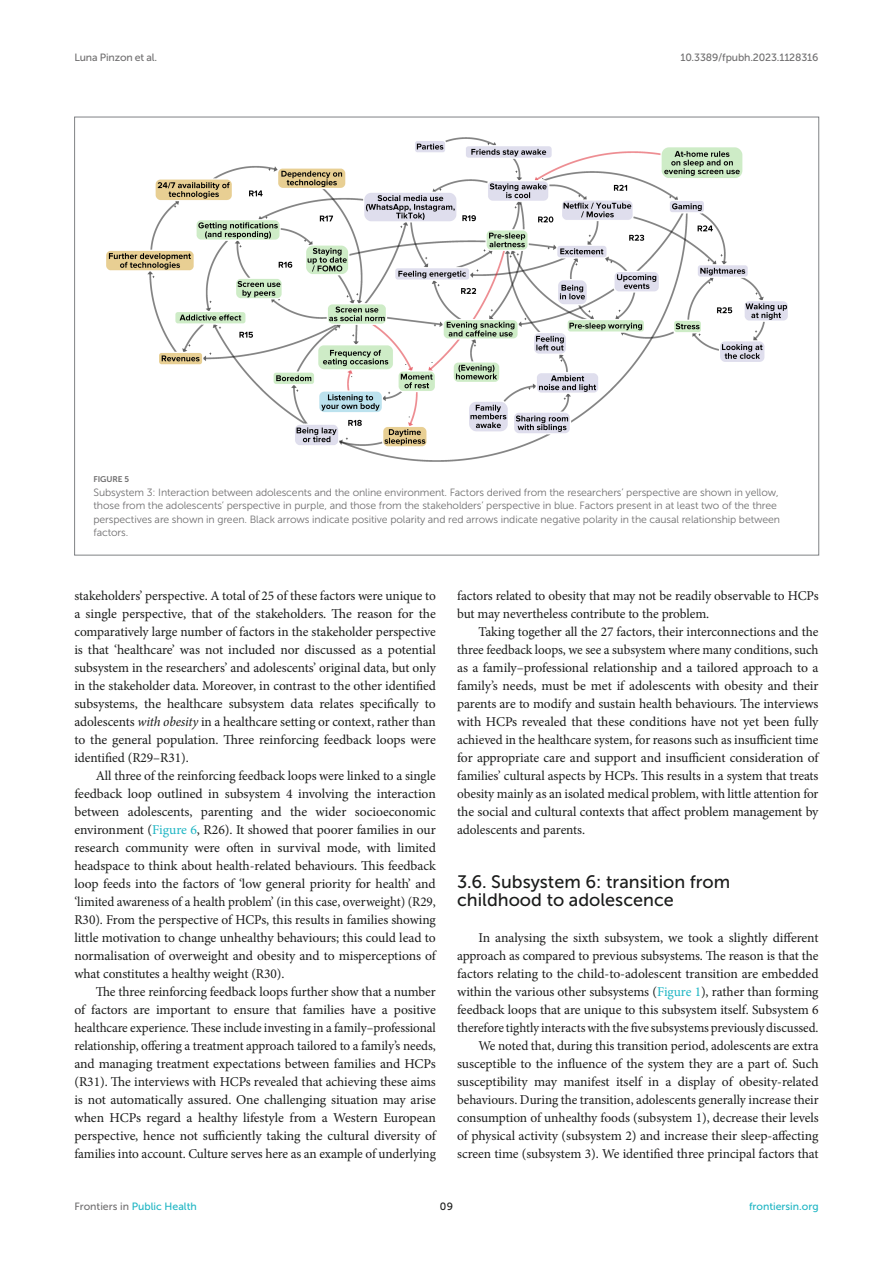
<style>
.page{position:relative;width:893px;height:1263px;background:#fff}
.page>*{position:absolute;margin:0;border:0;box-sizing:border-box;transform-origin:0 0}
.HEAD_2{font:18px/18px "Museo Sans 500";color:#1b1c1b}
.TEXT{font:13.5px/18px "Minion Pro";letter-spacing:-.01em;color:#1b1c1b;text-align:justify}
.TEXT_FLUSH{font:13.5px/18px "Minion Pro";letter-spacing:-.005em;color:#1b1c1b;text-align:justify}
.FIG_LEG{font:10.5px/13.5px "Museo Sans 300";letter-spacing:-.01em;color:#706f70}
.t1{font:10.5px "Museo Sans 500";letter-spacing:-.015em;color:#706f70}
.t2{font:10.5px "Museo Sans 500";color:#1db5c3}
.t3{font:10.5px "Museo Sans 500";color:#1b1c1b}
.FIG_HD{font:8.25px "Museo Sans 700";letter-spacing:-.01em;color:#706f70}
.s1{font-style:italic}
.s2{color:#1db5c3}
.s3{color:#706f70}
</style>
<div class="page">
<img style="left:106px;top:137px;width:682px;height:325px">
<p class="t1" style="left:74px;top:51px;width:84px">Luna Pinzon et al.</p>
<p class="t1" style="left:680px;top:51px;width:140px">10.3389/fpubh.2023.1128316</p>
<p class="FIG_HD" style="left:94px;top:475px;width:37px">FIGURE 5</p>
<p class="FIG_LEG" style="left:94px;top:485px;width:688px">Subsystem 3: Interaction between adolescents and the online environment. Factors derived from the researchers’ perspective are shown in yellow, those from the adolescents’ perspective in purple, and those from the stakeholders’ perspective in blue. Factors present in at least two of the three perspectives are shown in green. Black arrows indicate positive polarity and red arrows indicate negative polarity in the causal relationship between factors.</p>
<p class="TEXT_FLUSH" style="left:74px;top:587px;width:363px">stakeholders’ perspective. A total of 25 of these factors were unique to a single perspective, that of the stakeholders. The reason for the comparatively large number of factors in the stakeholder perspective is that ‘healthcare’ was not included nor discussed as a potential subsystem in the researchers’ and adolescents’ original data, but only in the stakeholder data. Moreover, in contrast to the other identified subsystems, the healthcare subsystem data relates specifically to adolescents <span class="s1">with obesity</span> in a healthcare setting or context, rather than to the general population. Three reinforcing feedback loops were identified (R29–R31).</p>
<p class="TEXT" style="left:74px;top:767px;width:363px;text-indent:21px">All three of the reinforcing feedback loops were linked to a single feedback loop outlined in subsystem 4 involving the interaction between adolescents, parenting and the wider socioeconomic environment (<span class="s2">Figure 6</span>, R26). It showed that poorer families in our research community were often in survival mode, with limited headspace to think about health-related behaviours. This feedback loop feeds into the factors of ‘low general priority for health’ and ‘limited awareness of a health problem’ (in this case, overweight) (R29, R30). From the perspective of HCPs, this results in families showing little motivation to change unhealthy behaviours; this could lead to normalisation of overweight and obesity and to misperceptions of what constitutes a healthy weight (R30).</p>
<p class="TEXT" style="left:74px;top:983px;width:363px;text-indent:21px">The three reinforcing feedback loops further show that a number of factors are important to ensure that families have a positive healthcare experience. These include investing in a family–professional relationship, offering a treatment approach tailored to a family’s needs, and managing treatment expectations between families and HCPs (R31). The interviews with HCPs revealed that achieving these aims is not automatically assured. One challenging situation may arise when HCPs regard a healthy lifestyle from a Western European perspective, hence not sufficiently taking the cultural diversity of families into account. Culture serves here as an example of underlying</p>
<p class="TEXT" style="left:457px;top:587px;width:363px">factors related to obesity that may not be readily observable to HCPs but may nevertheless contribute to the problem.</p>
<p class="TEXT" style="left:457px;top:623px;width:363px;text-indent:21px">Taking together all the 27 factors, their interconnections and the three feedback loops, we see a subsystem where many conditions, such as a family–professional relationship and a tailored approach to a family’s needs, must be met if adolescents with obesity and their parents are to modify and sustain health behaviours. The interviews with HCPs revealed that these conditions have not yet been fully achieved in the healthcare system, for reasons such as insufficient time for appropriate care and support and insufficient consideration of families’ cultural aspects by HCPs. This results in a system that treats obesity mainly as an isolated medical problem, with little attention for the social and cultural contexts that affect problem management by adolescents and parents.</p>
<p class="HEAD_2" style="left:457px;top:873px;width:275px">3.6. Subsystem 6: transition from childhood to adolescence</p>
<p class="TEXT_FLUSH" style="left:457px;top:929px;width:363px;text-indent:21px">In analysing the sixth subsystem, we took a slightly different approach as compared to previous subsystems. The reason is that the factors relating to the child-to-adolescent transition are embedded within the various other subsystems (<span class="s2">Figure 1</span>), rather than forming feedback loops that are unique to this subsystem itself. Subsystem 6 therefore tightly interacts with the five subsystems previously discussed.</p>
<p class="TEXT" style="left:457px;top:1037px;width:363px;text-indent:21px">We noted that, during this transition period, adolescents are extra susceptible to the influence of the system they are a part of. Such susceptibility may manifest itself in a display of obesity-related behaviours. During the transition, adolescents generally increase their consumption of unhealthy foods (subsystem 1), decrease their levels of physical activity (subsystem 2) and increase their sleep-affecting screen time (subsystem 3). We identified three principal factors that</p>
<p class="t2" style="left:74px;top:1200px;width:124px"><span class="s3">Frontiers in</span> Public Health</p>
<p class="t3" style="left:440px;top:1200px;width:15px">09</p>
<p class="t2" style="left:749px;top:1200px;width:71px">frontiersin.org</p>
</div>
